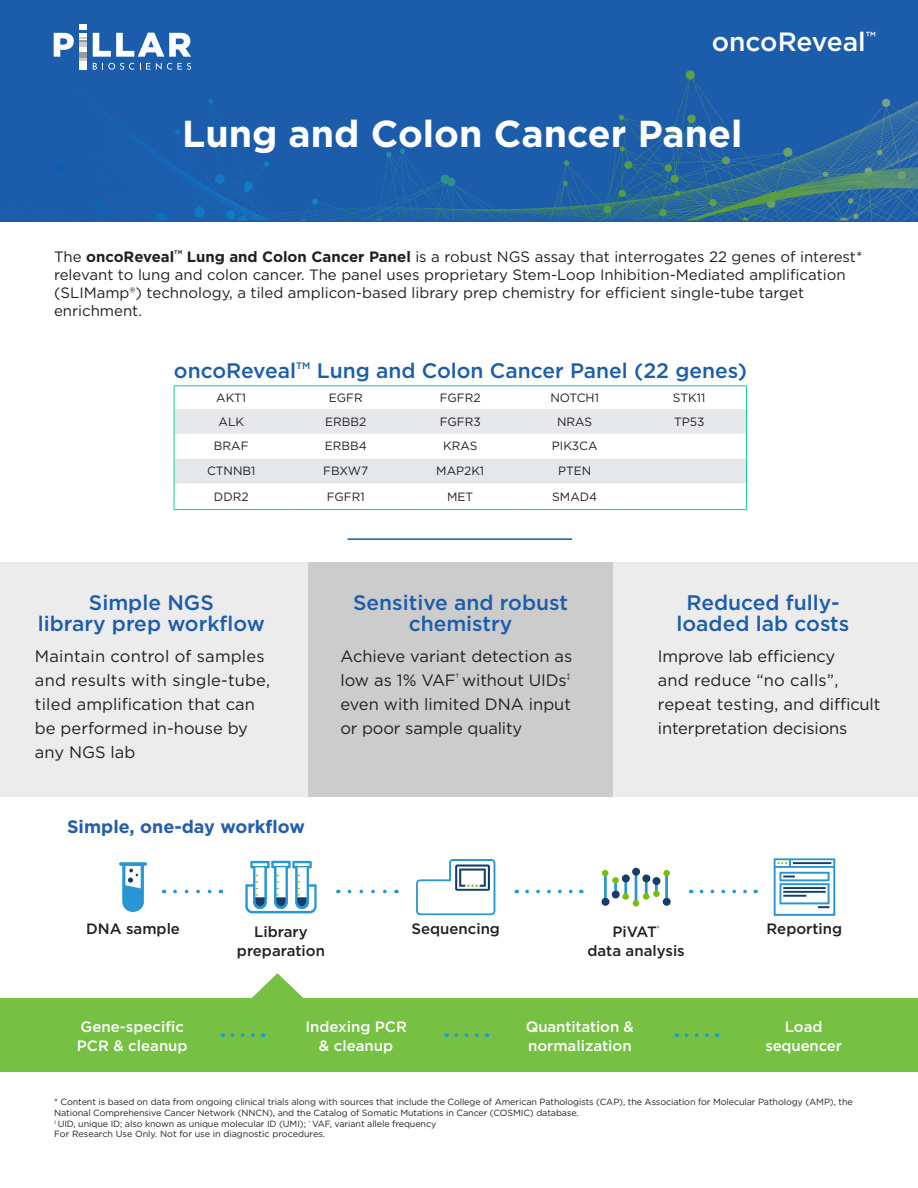
<style>
.page{position:relative;width:918px;height:1188px;background:#fff}
.page>*{position:absolute;margin:0;border:0;box-sizing:border-box;transform-origin:0 0}
.t1{font:700 37.5px "Gotham";color:#fff}
.t2{font:500 26.4px "Gotham";color:#fff}
.t3{font:500 21px/21px "Gotham";color:#1c5dab;text-align:center}
.t4{font:700 18px "Gotham";color:#245eab}
.t5{font:16.5px/24px "Gotham";color:#231f20}
.t6{font:15px/18px "Gotham";color:#231f20}
.t7{font:500 15px/19.5px "Gotham";color:#fff}
.t8{font:500 15px "Gotham";color:#231f20}
.t9{font:700 15px "Gotham";color:#231f20}
.t10{font:12px "Gotham";color:#231f20}
.t11{font:9px/10.5px "Gotham";letter-spacing:-.01em;color:#231f20}
.t12{font:700 5.25px "Gotham";color:#231f20}
.s1{font-weight:400}
.s2{font-weight:700}
</style>
<div class="page">
<div style="left:308px;top:562px;width:305px;height:235px;background:#ccc"></div>
<div style="left:614px;top:562px;width:304px;height:235px;background:#ececec"></div>
<div style="left:0;top:562px;width:307px;height:235px;background:#ececec"></div>
<div style="left:0;top:0;width:918px;height:221px;background:#1c5dab"></div>
<svg style="left:292px;top:97px;width:626px;height:124px"></svg>
<svg style="left:53px;top:24px;width:223px;height:197px"></svg>
<svg style="left:174px;top:387px;width:573px;height:122px"></svg>
<hr style="left:174px;top:509px;width:115px;height:1px;background:#15cd94">
<hr style="left:289px;top:509px;width:114px;height:1px;background:#15cd94">
<hr style="left:403px;top:509px;width:115px;height:1px;background:#15cd94">
<hr style="left:518px;top:509px;width:114px;height:1px;background:#15cd94">
<hr style="left:632px;top:509px;width:115px;height:1px;background:#15cd94">
<hr style="left:174px;top:386px;width:115px;height:1px;background:#15cd94">
<hr style="left:289px;top:386px;width:114px;height:1px;background:#15cd94">
<hr style="left:403px;top:386px;width:115px;height:1px;background:#15cd94">
<hr style="left:518px;top:386px;width:114px;height:1px;background:#15cd94">
<hr style="left:632px;top:386px;width:115px;height:1px;background:#15cd94">
<hr style="left:348px;top:538px;width:224px;height:2px;background:#0b5bb2">
<svg style="left:416px;top:859px;width:79px;height:56px"></svg>
<svg style="left:245px;top:861px;width:72px;height:52px"></svg>
<svg style="left:601px;top:868px;width:70px;height:38px"></svg>
<svg style="left:774px;top:858px;width:61px;height:58px"></svg>
<svg style="left:119px;top:862px;width:28px;height:50px"></svg>
<svg style="left:175px;top:890px;width:46px;height:3px"></svg>
<svg style="left:349px;top:890px;width:38px;height:3px"></svg>
<svg style="left:527px;top:890px;width:46px;height:3px"></svg>
<svg style="left:701px;top:890px;width:55px;height:3px"></svg>
<div style="left:0;top:999px;width:918px;height:73px;background:#76c043"></div>
<svg style="left:251px;top:973px;width:53px;height:26px"></svg>
<svg style="left:232px;top:1033px;width:32px;height:4px"></svg>
<svg style="left:456px;top:1033px;width:31px;height:4px"></svg>
<svg style="left:686px;top:1033px;width:32px;height:4px"></svg>
<p class="t2" style="left:712px;top:25px;width:166px">oncoReveal<sup>™</sup></p>
<p class="t1" style="left:182px;top:109px;width:562px">Lung and Colon Cancer Panel</p>
<p class="t9" style="left:54px;top:247px;width:122px"><span class="s1">The</span> oncoReveal</p>
<p class="t12" style="left:174px;top:249px;width:9px">TM</p>
<p class="t6" style="left:54px;top:247px;width:810px;text-indent:133px"><span class="s2">Lung and Colon Cancer Panel</span> is a robust NGS assay that interrogates 22 genes of interest* relevant to lung and colon cancer. The panel uses proprietary Stem-Loop Inhibition-Mediated amplification (SLIMamp®) technology, a tiled amplicon-based library prep chemistry for efficient single-tube target enrichment.</p>
<p class="t3" style="left:174px;top:360px;width:575px">oncoReveal<sup>TM</sup> Lung and Colon Cancer Panel (22 genes)</p>
<p class="t10" style="left:216px;top:390px;width:31px">AKT1</p>
<p class="t10" style="left:329px;top:390px;width:35px">EGFR</p>
<p class="t10" style="left:440px;top:390px;width:42px">FGFR2</p>
<p class="t10" style="left:550px;top:390px;width:50px">NOTCH1</p>
<p class="t10" style="left:673px;top:390px;width:34px">STK11</p>
<p class="t10" style="left:219px;top:414px;width:27px">ALK</p>
<p class="t10" style="left:325px;top:414px;width:43px">ERBB2</p>
<p class="t10" style="left:440px;top:414px;width:43px">FGFR3</p>
<p class="t10" style="left:557px;top:414px;width:37px">NRAS</p>
<p class="t10" style="left:674px;top:414px;width:32px">TP53</p>
<p class="t10" style="left:214px;top:439px;width:36px">BRAF</p>
<p class="t10" style="left:325px;top:439px;width:44px">ERBB4</p>
<p class="t10" style="left:443px;top:439px;width:36px">KRAS</p>
<p class="t10" style="left:552px;top:439px;width:47px">PIK3CA</p>
<p class="t10" style="left:207px;top:463px;width:50px">CTNNB1</p>
<p class="t10" style="left:323px;top:463px;width:47px">FBXW7</p>
<p class="t10" style="left:436px;top:463px;width:50px">MAP2K1</p>
<p class="t10" style="left:558px;top:463px;width:35px">PTEN</p>
<p class="t10" style="left:214px;top:489px;width:36px">DDR2</p>
<p class="t10" style="left:327px;top:489px;width:39px">FGFR1</p>
<p class="t10" style="left:447px;top:489px;width:28px">MET</p>
<p class="t10" style="left:552px;top:489px;width:47px">SMAD4</p>
<p class="t3" style="left:89px;top:592px;width:126px">Simple NGS</p>
<p class="t3" style="left:38px;top:613px;width:229px">library prep workflow</p>
<p class="t5" style="left:35px;top:644px;width:237px">Maintain control of samples and results with single-tube, tiled amplification that can be performed in-house by any NGS lab</p>
<p class="t4" style="left:67px;top:815px;width:239px">Simple, one-day workflow</p>
<p class="t3" style="left:353px;top:592px;width:217px">Sensitive and robust chemistry</p>
<p class="t5" style="left:340px;top:644px;width:233px;text-align:justify">Achieve variant detection as low as 1% VAF<sup>†</sup> without UIDs<sup>‡ </sup>even with limited DNA input or poor sample quality</p>
<p class="t3" style="left:677px;top:592px;width:174px">Reduced fully&shy;loaded lab costs</p>
<p class="t5" style="left:658px;top:644px;width:224px">Improve lab efficiency<br>and reduce “no calls”, repeat testing, and difficult interpretation decisions</p>
<p class="t8" style="left:86px;top:919px;width:95px">DNA sample</p>
<p class="t8" style="left:254px;top:922px;width:55px">Library</p>
<p class="t8" style="left:767px;top:919px;width:77px">Reporting</p>
<p class="t8" style="left:237px;top:941px;width:90px">preparation</p>
<p class="t8" style="left:411px;top:919px;width:90px">Sequencing</p>
<p class="t8" style="left:613px;top:922px;width:49px">PiVAT<sup>®</sup></p>
<p class="t8" style="left:587px;top:941px;width:99px">data analysis</p>
<p class="t7" style="left:77px;top:1016px;width:112px">Gene-specific<br>PCR &amp; cleanup</p>
<p class="t7" style="left:305px;top:1016px;width:103px">Indexing PCR</p>
<p class="t7" style="left:319px;top:1036px;width:76px">&amp; cleanup</p>
<p class="t7" style="left:526px;top:1016px;width:110px">Quantitation &amp; normalization</p>
<p class="t7" style="left:785px;top:1016px;width:39px">Load</p>
<p class="t7" style="left:765px;top:1036px;width:78px">sequencer</p>
<p class="t11" style="left:54px;top:1097px;width:800px">* Content is based on data from ongoing clinical trials along with sources that include the College of American Pathologists (CAP), the Association for Molecular Pathology (AMP), the<br>National Comprehensive Cancer Network (NNCN), and the Catalog of Somatic Mutations in Cancer (COSMIC) database.</p>
<p class="t11" style="left:54px;top:1119px;width:384px"><sup>‡</sup> UID, unique ID; also known as unique molecular ID (UMI); <sup>†</sup> VAF, variant allele frequency</p>
<p class="t11" style="left:54px;top:1128px;width:272px">For Research Use Only. Not for use in diagnostic procedures.</p>
</div>
